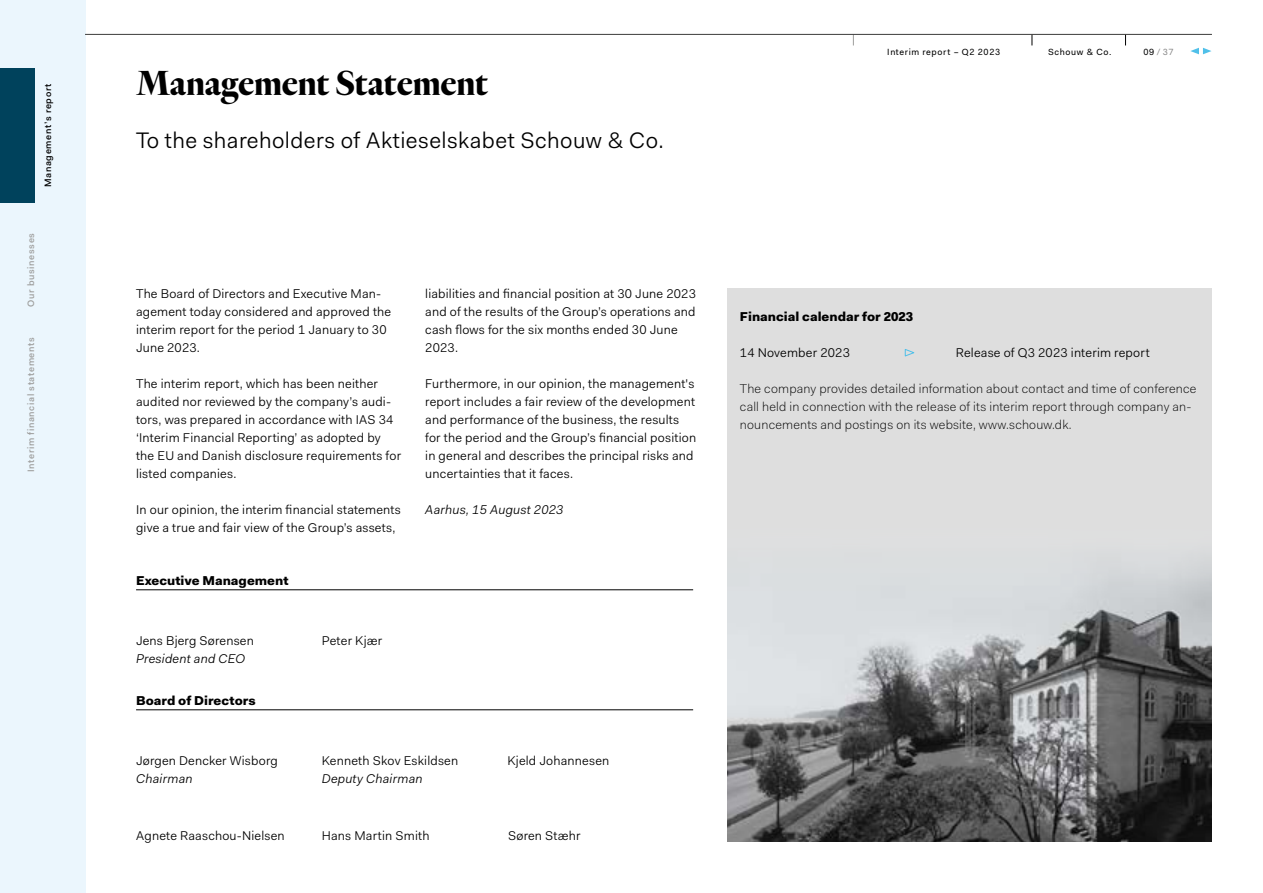
<style>
.page{position:relative;width:1263px;height:893px;background:#fff}
.page>*{position:absolute;margin:0;border:0;box-sizing:border-box;transform-origin:0 0}
.t1{font:700 36px "Heldane Display";letter-spacing:.005em;color:#000}
.t2{font:22.5px "Fakt Blond";letter-spacing:.02em;color:#000}
.t3{font:900 12.9px "Fakt";color:#000}
.t4{font:12.75px/18px "Fakt Blond";letter-spacing:.015em;color:#000}
.t5{font:300 12.75px/18px "Fakt";letter-spacing:.015em;color:#000}
.t6{font:italic 12.75px "Fakt Blond";letter-spacing:.015em;color:#000}
.t7{font:500 9.3px "Fakt";letter-spacing:.065em;color:#9d9d9c}
.t8{font:500 9.3px "Fakt";letter-spacing:.07em;color:#000}
.t9{font:9px "Fakt";letter-spacing:.07em;color:#000}
.t10{font:9px "Fakt";color:#878787}
.s1{color:#000}
</style>
<div class="page">
<div style="left:0;top:0;width:85px;height:893px;background:#ebf6fd"></div>
<hr style="left:136px;top:589px;width:557px;height:1px;background:#000">
<hr style="left:136px;top:709px;width:557px;height:1px;background:#000">
<img style="left:727px;top:590px;width:485px;height:252px">
<div style="left:727px;top:288px;width:485px;height:302px;background:#dedede"></div>
<svg style="left:904px;top:349px;width:11px;height:8px"></svg>
<hr style="left:85px;top:34px;width:1127px;height:1px;background:#3c3c3b">
<svg style="left:1190px;top:48px;width:21px;height:6px"></svg>
<div style="left:0;top:68px;width:34px;height:135px;background:#00425c"></div>
<p class="t8" style="left:42px;top:187px;width:105px;rotate:-90deg">Management’s report</p>
<p class="t7" style="left:25px;top:307px;width:76px;rotate:-90deg">Our businesses</p>
<p class="t7" style="left:25px;top:472px;width:136px;rotate:-90deg">Interim financial statements</p>
<h1 class="t1" style="left:136px;top:61px;width:353px">Management Statement</h1>
<h2 class="t2" style="left:136px;top:126px;width:529px">To the shareholders of Aktieselskabet Schouw &amp; Co.</h2>
<p class="t9" style="left:887px;top:46px;width:114px">Interim report – Q2 2023</p>
<p class="t9" style="left:1048px;top:46px;width:65px">Schouw &amp; Co.</p>
<p class="t10" style="left:1143px;top:46px;width:32px"><span class="s1">09</span>/37</p>
<p class="t4" style="left:136px;top:284px;width:257px">The Board of Directors and Executive Man&shy;agement today considered and approved the interim report for the period 1 January to 30<br>June 2023.</p>
<p class="t4" style="left:136px;top:374px;width:267px">The interim report, which has been neither audited nor reviewed by the company’s audi&shy;tors, was prepared in accordance with IAS 34 ‘Interim Financial Reporting’ as adopted by the EU and Danish disclosure requirements for listed companies.</p>
<p class="t4" style="left:136px;top:500px;width:266px">In our opinion, the interim financial statements give a true and fair view of the Group’s assets,</p>
<p class="t3" style="left:136px;top:572px;width:154px">Executive Management</p>
<p class="t4" style="left:136px;top:632px;width:119px">Jens Bjerg Sørensen</p>
<p class="t6" style="left:136px;top:650px;width:110px">President and CEO</p>
<p class="t3" style="left:136px;top:692px;width:121px">Board of Directors</p>
<p class="t4" style="left:322px;top:632px;width:62px">Peter Kjær</p>
<p class="t4" style="left:425px;top:284px;width:272px">liabilities and financial position at 30 June 2023 and of the results of the Group’s operations and cash flows for the six months ended 30 June 2023.</p>
<p class="t4" style="left:425px;top:374px;width:272px">Furthermore, in our opinion, the management's report includes a fair review of the development and performance of the business, the results for the period and the Group’s financial position in general and describes the principal risks and uncertainties that it faces.</p>
<p class="t6" style="left:425px;top:501px;width:140px">Aarhus, 15 August 2023</p>
<p class="t4" style="left:136px;top:752px;width:143px">Jørgen Dencker Wisborg</p>
<p class="t6" style="left:136px;top:770px;width:58px">Chairman</p>
<p class="t4" style="left:322px;top:752px;width:138px">Kenneth Skov Eskildsen</p>
<p class="t6" style="left:322px;top:770px;width:102px">Deputy Chairman</p>
<p class="t4" style="left:507px;top:752px;width:103px">Kjeld Johannesen</p>
<p class="t4" style="left:136px;top:827px;width:150px">Agnete Raaschou-Nielsen</p>
<p class="t4" style="left:322px;top:827px;width:109px">Hans Martin Smith</p>
<p class="t4" style="left:508px;top:827px;width:74px">Søren Stæhr</p>
<p class="t3" style="left:740px;top:308px;width:175px">Financial calendar for 2023</p>
<p class="t4" style="left:740px;top:344px;width:112px">14 November 2023</p>
<p class="t4" style="left:956px;top:344px;width:195px">Release of Q3 2023 interim report</p>
<p class="t5" style="left:740px;top:380px;width:458px">The company provides detailed information about contact and time of conference call held in connection with the release of its interim report through company an&shy;nouncements and postings on its website, www.schouw.dk.</p>
</div>
